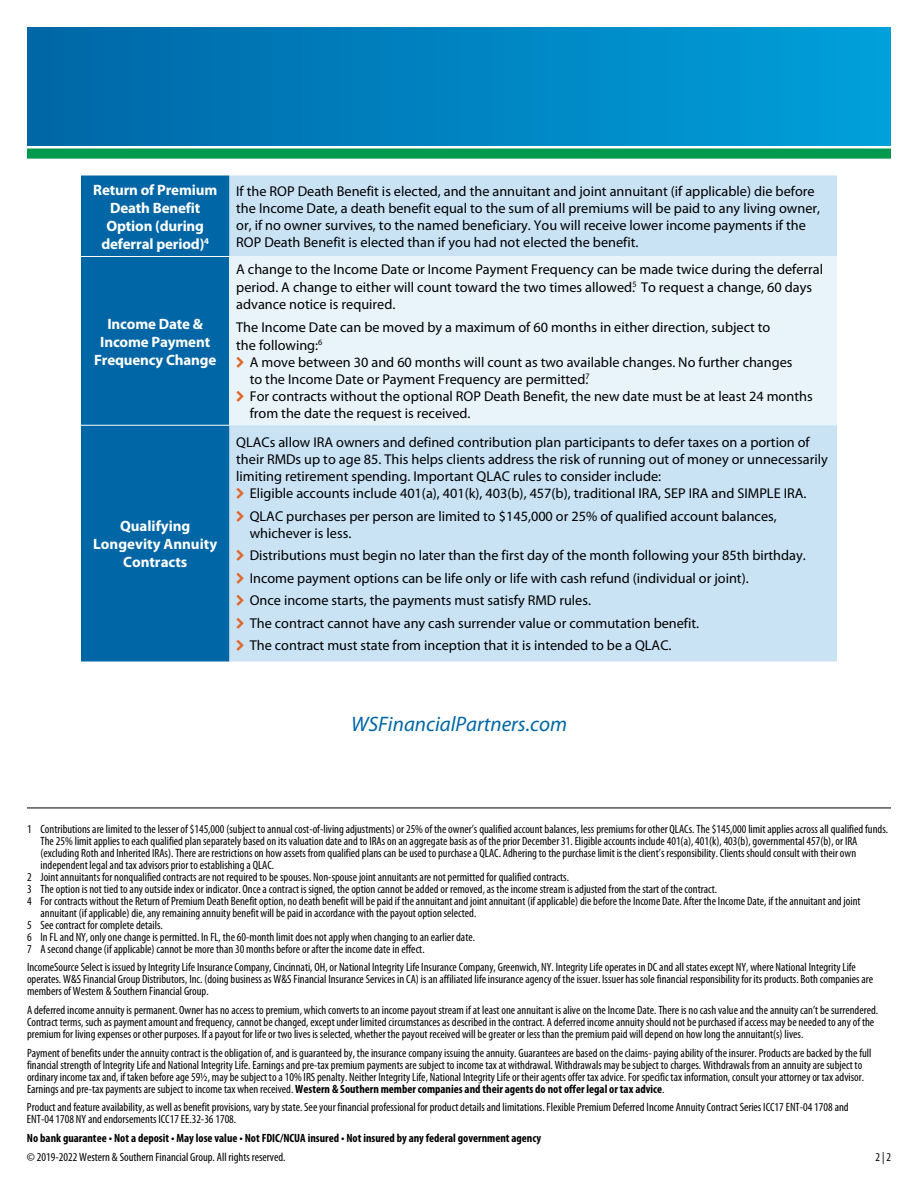
<style>
.page{position:relative;width:918px;height:1188px;background:#fff}
.page>*{position:absolute;margin:0;border:0;box-sizing:border-box;transform-origin:0 0}
.t1{font:italic 21px "Myriad Pro";color:#0066a6}
.t2{font:700 15px/18px "Myriad Pro";letter-spacing:-.01em;color:#fff;text-align:center}
.t3{font:14.25px/17.1px "Myriad Pro";color:#000}
.t4{font:condensed 12px/12px "Myriad Pro";color:#000}
.t5{font:700 condensed 12px "Myriad Pro";color:#000}
.s1{font-weight:700}
</style>
<div class="page">
<div style="left:27px;top:27px;width:864px;height:118px;background:linear-gradient(to right,#0066a6,#00a0db)"></div>
<div style="left:27px;top:148px;width:864px;height:11px;background:#00994e;border:2px solid #00994e"></div>
<hr style="left:27px;top:808px;width:864px;height:1px;background:#000">
<div style="left:81px;top:176px;width:149px;height:486px;background:#0066a6"></div>
<div style="left:230px;top:176px;width:607px;height:486px;background:#c9e2f4"></div>
<div style="left:230px;top:256px;width:607px;height:169px;background:#e9f3fa"></div>
<hr style="left:81px;top:256px;width:149px;height:1px;background:#fff">
<hr style="left:81px;top:425px;width:149px;height:1px;background:#fff">
<svg style="left:237px;top:488px;width:7px;height:11px"></svg>
<svg style="left:237px;top:511px;width:7px;height:11px"></svg>
<svg style="left:237px;top:550px;width:7px;height:11px"></svg>
<svg style="left:237px;top:573px;width:7px;height:11px"></svg>
<svg style="left:237px;top:595px;width:7px;height:11px"></svg>
<svg style="left:237px;top:618px;width:7px;height:11px"></svg>
<svg style="left:237px;top:640px;width:7px;height:11px"></svg>
<p class="t2" style="left:93px;top:181px;width:125px">Return of Premium<br>Death Benefit<br>Option (during deferral period)<sup>4</sup></p>
<p class="t3" style="left:236px;top:183px;width:585px">If the ROP Death Benefit is elected, and the annuitant and joint annuitant (if applicable) die before the Income Date, a death benefit equal to the sum of all premiums will be paid to any living owner, or, if no owner survives, to the named beneficiary. You will receive lower income payments if the ROP Death Benefit is elected than if you had not elected the benefit.</p>
<p class="t2" style="left:94px;top:315px;width:124px">Income Date &amp;<br>Income Payment<br>Frequency Change</p>
<p class="t2" style="left:93px;top:517px;width:125px">Qualifying<br>Longevity Annuity<br>Contracts</p>
<p class="t3" style="left:236px;top:261px;width:588px">A change to the Income Date or Income Payment Frequency can be made twice during the deferral period. A change to either will count toward the two times allowed.<sup>5</sup> To request a change, 60 days advance notice is required.</p>
<p class="t3" style="left:236px;top:319px;width:536px">The Income Date can be moved by a maximum of 60 months in either direction, subject to the following:<sup>6</sup></p>
<p class="t3" style="left:250px;top:354px;width:564px">A move between 30 and 60 months will count as two available changes. No further changes<br>to the Income Date or Payment Frequency are permitted.<sup>7<br></sup>For contracts without the optional ROP Death Benefit, the new date must be at least 24 months from the date the request is received.</p>
<p class="t3" style="left:236px;top:434px;width:593px">QLACs allow IRA owners and defined contribution plan participants to defer taxes on a portion of their RMDs up to age 85. This helps clients address the risk of running out of money or unnecessarily limiting retirement spending. Important QLAC rules to consider include:</p>
<p class="t3" style="left:250px;top:483px;width:558px;line-height:22.5px">Eligible accounts include 401(a), 401(k), 403(b), 457(b), traditional IRA, SEP IRA and SIMPLE IRA.<br>QLAC purchases per person are limited to $145,000 or 25% of qualified account balances,</p>
<p class="t3" style="left:250px;top:522px;width:558px;line-height:22.5px">whichever is less.<br>Distributions must begin no later than the first day of the month following your 85th birthday.<br>Income payment options can be life only or life with cash refund (individual or joint).<br>Once income starts, the payments must satisfy RMD rules.<br>The contract cannot have any cash surrender value or commutation benefit.<br>The contract must state from inception that it is intended to be a QLAC.</p>
<h1 class="t1" style="left:351px;top:713px;width:217px">WSFinancialPartners.com</h1>
<p class="t4" style="left:27px;top:823px;width:863px">1 Contributions are limited to the lesser of $145,000 (subject to annual cost-of-living adjustments) or 25% of the owner’s qualified account balances, less premiums for other QLACs. The $145,000 limit applies across all qualified funds.</p>
<p class="t4" style="left:40px;top:835px;width:819px">The 25% limit applies to each qualified plan separately based on its valuation date and to IRAs on an aggregate basis as of the prior December 31. Eligible accounts include 401(a), 401(k), 403(b), governmental 457(b), or IRA</p>
<p class="t4" style="left:40px;top:847px;width:817px">(excluding Roth and Inherited IRAs). There are restrictions on how assets from qualified plans can be used to purchase a QLAC. Adhering to the purchase limit is the client’s responsibility. Clients should consult with their own</p>
<p class="t4" style="left:40px;top:859px;width:235px">independent legal and tax advisors prior to establishing a QLAC.</p>
<p class="t4" style="left:27px;top:871px;width:544px">2 Joint annuitants for nonqualified contracts are not required to be spouses. Non-spouse joint annuitants are not permitted for qualified contracts.</p>
<p class="t4" style="left:27px;top:883px;width:692px">3 The option is not tied to any outside index or indicator. Once a contract is signed, the option cannot be added or removed, as the income stream is adjusted from the start of the contract.</p>
<p class="t4" style="left:27px;top:895px;width:835px">4 For contracts without the Return of Premium Death Benefit option, no death benefit will be paid if the annuitant and joint annuitant (if applicable) die before the Income Date. After the Income Date, if the annuitant and joint</p>
<p class="t4" style="left:40px;top:907px;width:437px">annuitant (if applicable) die, any remaining annuity benefit will be paid in accordance with the payout option selected.</p>
<p class="t4" style="left:27px;top:919px;width:137px">5 See contract for complete details.</p>
<p class="t4" style="left:27px;top:931px;width:450px">6 In FL and NY, only one change is permitted. In FL, the 60-month limit does not apply when changing to an earlier date.</p>
<p class="t4" style="left:27px;top:943px;width:399px">7 A second change (if applicable) cannot be more than 30 months before or after the income date in effect.</p>
<p class="t4" style="left:27px;top:962px;width:848px">IncomeSource Select is issued by Integrity Life Insurance Company, Cincinnati, OH, or National Integrity Life Insurance Company, Greenwich, NY. Integrity Life operates in DC and all states except NY, where National Integrity Life operates. W&amp;S Financial Group Distributors, Inc. (doing business as W&amp;S Financial Insurance Services in CA) is an affiliated life insurance agency of the issuer. Issuer has sole financial responsibility for its products. Both companies are members of Western &amp; Southern Financial Group.</p>
<p class="t4" style="left:27px;top:1004px;width:853px">A deferred income annuity is permanent. Owner has no access to premium, which converts to an income payout stream if at least one annuitant is alive on the Income Date. There is no cash value and the annuity can’t be surrendered.<br>Contract terms, such as payment amount and frequency, cannot be changed, except under limited circumstances as described in the contract. A deferred income annuity should not be purchased if access may be needed to any of the premium for living expenses or other purposes. If a payout for life or two lives is selected, whether the payout received will be greater or less than the premium paid will depend on how long the annuitant(s) lives.</p>
<p class="t4" style="left:27px;top:1047px;width:846px">Payment of benefits under the annuity contract is the obligation of, and is guaranteed by, the insurance company issuing the annuity. Guarantees are based on the claims- paying ability of the insurer. Products are backed by the full financial strength of Integrity Life and National Integrity Life. Earnings and pre-tax premium payments are subject to income tax at withdrawal. Withdrawals may be subject to charges. Withdrawals from an annuity are subject to ordinary income tax and, if taken before age 59½, may be subject to a 10% IRS penalty. Neither Integrity Life, National Integrity Life or their agents offer tax advice. For specific tax information, consult your attorney or tax advisor.<br>Earnings and pre-tax payments are subject to income tax when received. <span class="s1">Western &amp; Southern member companies and their agents do not offer legal or tax advice</span>.</p>
<p class="t4" style="left:27px;top:1102px;width:823px">Product and feature availability, as well as benefit provisions, vary by state. See your financial professional for product details and limitations. Flexible Premium Deferred Income Annuity Contract Series ICC17 ENT-04 1708 and<br>ENT-04 1708 NY and endorsements ICC17 EE.32-36 1708.</p>
<p class="t5" style="left:27px;top:1132px;width:516px">No bank guarantee • Not a deposit • May lose value • Not FDIC/NCUA insured • Not insured by any federal government agency</p>
<p class="t4" style="left:27px;top:1151px;width:260px">© 2019-2022 Western &amp; Southern Financial Group. All rights reserved.</p>
<p class="t4" style="left:876px;top:1151px;width:17px">2 | 2</p>
</div>
